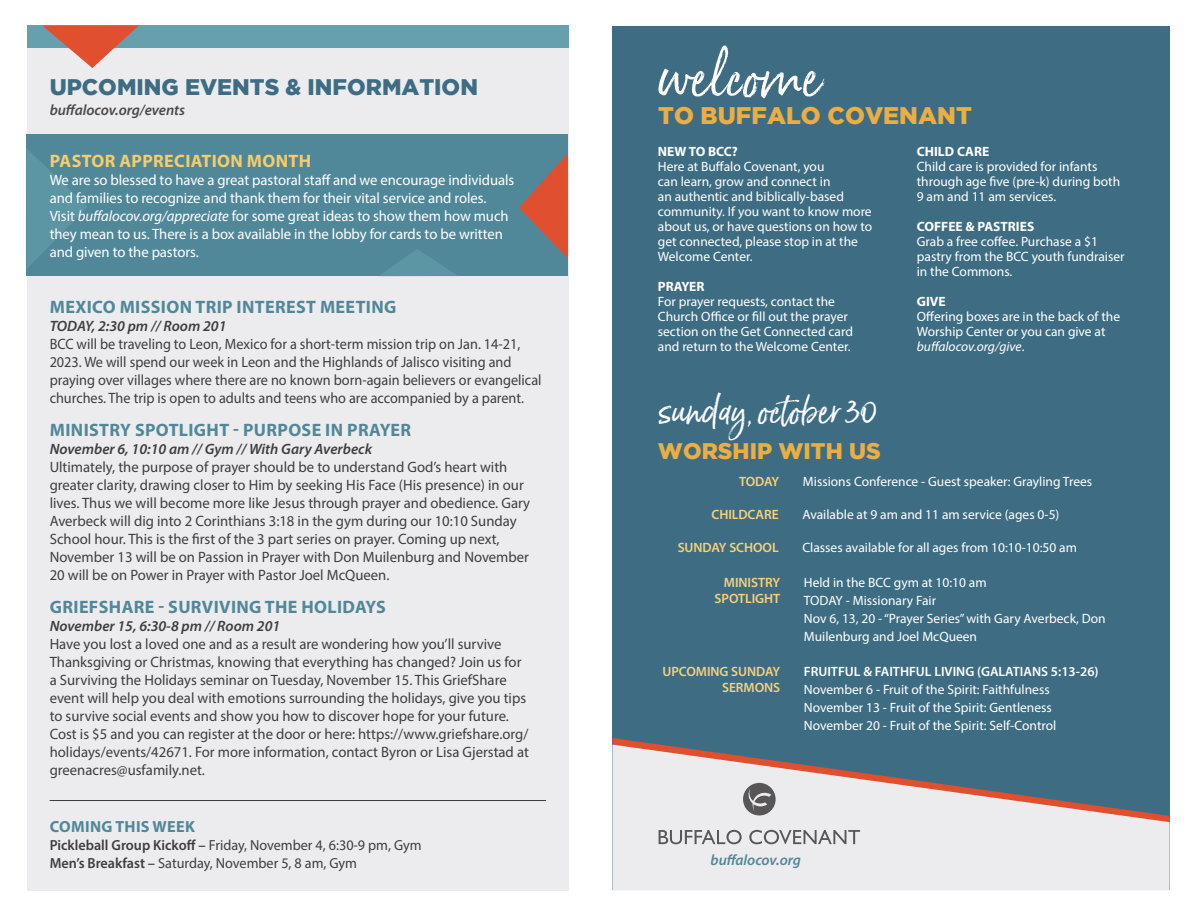
<style>
.page{position:relative;width:1188px;height:918px;background:#fff}
.page>*{position:absolute;margin:0;border:0;box-sizing:border-box;transform-origin:0 0}
.t1{font:54.3px "Born Ready";color:#fff}
.t2{font:36px "Born Ready";color:#fff}
.t3{font:900 24px "Gotham";color:#eaae42}
.t4{font:900 22.5px "Gotham";color:#3e6d83}
.t5{font:900 22.5px "Gotham";color:#eaae42}
.t6{font:700 18px "Myriad Pro";letter-spacing:.02em;color:#518899}
.t7{font:700 18px "Myriad Pro";letter-spacing:.02em;color:#f5cd6b}
.t8{font:700 16.2px "Myriad Pro";letter-spacing:.02em;color:#518899}
.t9{font:15px/18px "Myriad Pro";color:#3e3e3f}
.t10{font:15px/18px "Myriad Pro";letter-spacing:-.005em;color:#fff}
.t11{font:15px/18px "Myriad Pro";color:#3e3e3f;scale:.95 1}
.t12{font:italic 600 15px "Myriad Pro";color:#3e3e3f}
.t13{font:italic 600 15px "Myriad Pro";letter-spacing:-.005em;color:#4a4a4c}
.t14{font:italic 600 15px "Myriad Pro";letter-spacing:-.005em;color:#518899}
.t15{font:14.7px "Myriad Pro";color:#3e3e3f}
.t16{font:13.5px/15px "Myriad Pro";color:#fff}
.t17{font:600 13.5px/16.2px "Myriad Pro";letter-spacing:-.005em;color:#f6d17a;text-align:right}
.t18{font:700 13.5px "Myriad Pro";color:#fff}
.t19{font:600 13.5px "Myriad Pro";color:#fff}
.s1{font-style:italic}
.s2{font-weight:600}
</style>
<div class="page">
<div style="left:27px;top:30px;width:541px;height:861px;background:#ececee"></div>
<div style="left:27px;top:25px;width:541px;height:23px;background:#66a0ae"></div>
<svg style="left:43px;top:26px;width:95px;height:42px"></svg>
<hr style="left:50px;top:800px;width:496px;height:1px;background:#3e3e3f">
<div style="left:26px;top:134px;width:542px;height:142px;background:#518899"></div>
<svg style="left:27px;top:150px;width:60px;height:118px"></svg>
<svg style="left:380px;top:249px;width:77px;height:27px"></svg>
<svg style="left:519px;top:154px;width:49px;height:104px"></svg>
<div style="left:612px;top:26px;width:558px;height:864px;background:#3e6d83"></div>
<svg style="left:612px;top:745px;width:558px;height:145px;fill:#ececee"></svg>
<svg style="left:659px;top:830px;width:83px;height:14px"></svg>
<svg style="left:749px;top:830px;width:111px;height:14px;background:#bab9bb"></svg>
<svg style="left:743px;top:783px;width:33px;height:32px"></svg>
<p class="t4" style="left:50px;top:74px;width:430px">UPCOMING EVENTS &amp; INFORMATION</p>
<p class="t13" style="left:50px;top:100px;width:137px">buffalocov.org/events</p>
<p class="t7" style="left:50px;top:150px;width:263px">PASTOR APPRECIATION MONTH</p>
<p class="t10" style="left:50px;top:171px;width:466px">We are so blessed to have a great pastoral staff and we encourage individuals and families to recognize and thank them for their vital service and roles.</p>
<p class="t10" style="left:50px;top:207px;width:461px">Visit <span class="s1">buffalocov.org/appreciate</span> for some great ideas to show them how much they mean to us. There is a box available in the lobby for cards to be written and given to the pastors.</p>
<p class="t6" style="left:50px;top:295px;width:348px">MEXICO MISSION TRIP INTEREST MEETING</p>
<p class="t12" style="left:50px;top:317px;width:178px">TODAY, 2:30 pm // Room 201</p>
<p class="t11" style="left:50px;top:335px;width:519px">BCC will be traveling to Leon, Mexico for a short-term mission trip on Jan. 14-21, 2023. We will spend our week in Leon and the Highlands of Jalisco visiting and praying over villages where there are no known born-again believers or evangelical churches. The trip is open to adults and teens who are accompanied by a parent.</p>
<p class="t6" style="left:50px;top:418px;width:363px">MINISTRY SPOTLIGHT - PURPOSE IN PRAYER</p>
<p class="t12" style="left:50px;top:440px;width:324px">November 6, 10:10 am // Gym // With Gary Averbeck</p>
<p class="t9" style="left:50px;top:458px;width:482px">Ultimately, the purpose of prayer should be to understand God’s heart with greater clarity, drawing closer to Him by seeking His Face (His presence) in our lives. Thus we will become more like Jesus through prayer and obedience. Gary Averbeck will dig into 2 Corinthians 3:18 in the gym during our 10:10 Sunday School hour. This is the first of the 3 part series on prayer. Coming up next, November 13 will be on Passion in Prayer with Don Muilenburg and November 20 will be on Power in Prayer with Pastor Joel McQueen.</p>
<p class="t6" style="left:50px;top:595px;width:338px">GRIEFSHARE - SURVIVING THE HOLIDAYS</p>
<p class="t12" style="left:50px;top:617px;width:232px">November 15, 6:30-8 pm // Room 201</p>
<p class="t9" style="left:50px;top:635px;width:481px">Have you lost a loved one and as a result are wondering how you’ll survive Thanksgiving or Christmas, knowing that everything has changed? Join us for a Surviving the Holidays seminar on Tuesday, November 15. This GriefShare event will help you deal with emotions surrounding the holidays, give you tips to survive social events and show you how to discover hope for your future.<br>Cost is $5 and you can register at the door or here: https://www.griefshare.org/ holidays/events/42671. For more information, contact Byron or Lisa Gjerstad at greenacres@usfamily.net.</p>
<p class="t8" style="left:50px;top:816px;width:147px">COMING THIS WEEK</p>
<p class="t15" style="left:50px;top:836px;width:374px"><span class="s2">Pickleball Group Kickoff –</span> Friday, November 4, 6:30-9 pm, Gym</p>
<p class="t15" style="left:50px;top:854px;width:309px"><span class="s2">Men’s Breakfast –</span> Saturday, November 5, 8 am, Gym</p>
<p class="t1" style="left:658px;top:44px;width:165px">welcome</p>
<p class="t3" style="left:658px;top:101px;width:315px">TO BUFFALO COVENANT</p>
<p class="t18" style="left:658px;top:143px;width:82px">NEW TO BCC?</p>
<p class="t16" style="left:658px;top:159px;width:216px">Here at Buffalo Covenant, you<br>can learn, grow and connect in<br>an authentic and biblically-based community. If you want to know more about us, or have questions on how to get connected, please stop in at the<br>Welcome Center.</p>
<p class="t18" style="left:658px;top:278px;width:48px">PRAYER</p>
<p class="t16" style="left:658px;top:294px;width:197px">For prayer requests, contact the Church Office or fill out the prayer section on the Get Connected card and return to the Welcome Center.</p>
<p class="t2" style="left:658px;top:388px;width:221px">sunday, october 30</p>
<p class="t5" style="left:658px;top:438px;width:224px">WORSHIP WITH US</p>
<p class="t18" style="left:917px;top:143px;width:74px">CHILD CARE</p>
<p class="t16" style="left:917px;top:159px;width:205px">Child care is provided for infants through age five (pre-k) during both<br>9 am and 11 am services.</p>
<p class="t18" style="left:917px;top:218px;width:119px">COFFEE &amp; PASTRIES</p>
<p class="t16" style="left:917px;top:234px;width:209px">Grab a free coffee. Purchase a $1 pastry from the BCC youth fundraiser in the Commons.</p>
<p class="t18" style="left:917px;top:293px;width:30px">GIVE</p>
<p class="t16" style="left:917px;top:309px;width:205px">Offering boxes are in the back of the<br>Worship Center or you can give at <span class="s1">buffalocov.org/give</span>.</p>
<p class="t17" style="left:739px;top:473px;width:42px">TODAY</p>
<p class="t16" style="left:803px;top:474px;width:291px">Missions Conference - Guest speaker: Grayling Trees</p>
<p class="t17" style="left:712px;top:506px;width:69px">CHILDCARE</p>
<p class="t17" style="left:678px;top:539px;width:102px">SUNDAY SCHOOL</p>
<p class="t16" style="left:802px;top:506px;width:259px">Available at 9 am and 11 am service (ages 0-5)</p>
<p class="t16" style="left:802px;top:540px;width:276px">Classes available for all ages from 10:10-10:50 am</p>
<p class="t17" style="left:715px;top:574px;width:67px">MINISTRY<br>SPOTLIGHT</p>
<p class="t16" style="left:804px;top:574px;width:184px">Held in the BCC gym at 10:10 am</p>
<p class="t16" style="left:804px;top:592px;width:134px">TODAY - Missionary Fair</p>
<p class="t16" style="left:804px;top:609px;width:303px;line-height:18px">Nov 6, 13, 20 - “Prayer Series” with Gary Averbeck, Don<br>Muilenburg and Joel McQueen</p>
<p class="t17" style="left:663px;top:663px;width:119px">UPCOMING SUNDAY</p>
<p class="t17" style="left:722px;top:679px;width:60px">SERMONS</p>
<p class="t19" style="left:804px;top:663px;width:296px">FRUITFUL &amp; FAITHFUL LIVING (GALATIANS 5:13-26)</p>
<p class="t16" style="left:804px;top:682px;width:247px">November 6 - Fruit of the Spirit: Faithfulness</p>
<p class="t16" style="left:804px;top:700px;width:249px">November 13 - Fruit of the Spirit: Gentleness</p>
<p class="t16" style="left:804px;top:718px;width:254px">November 20 - Fruit of the Spirit: Self-Control</p>
<p class="t14" style="left:711px;top:850px;width:92px">buffalocov.org</p>
</div>
